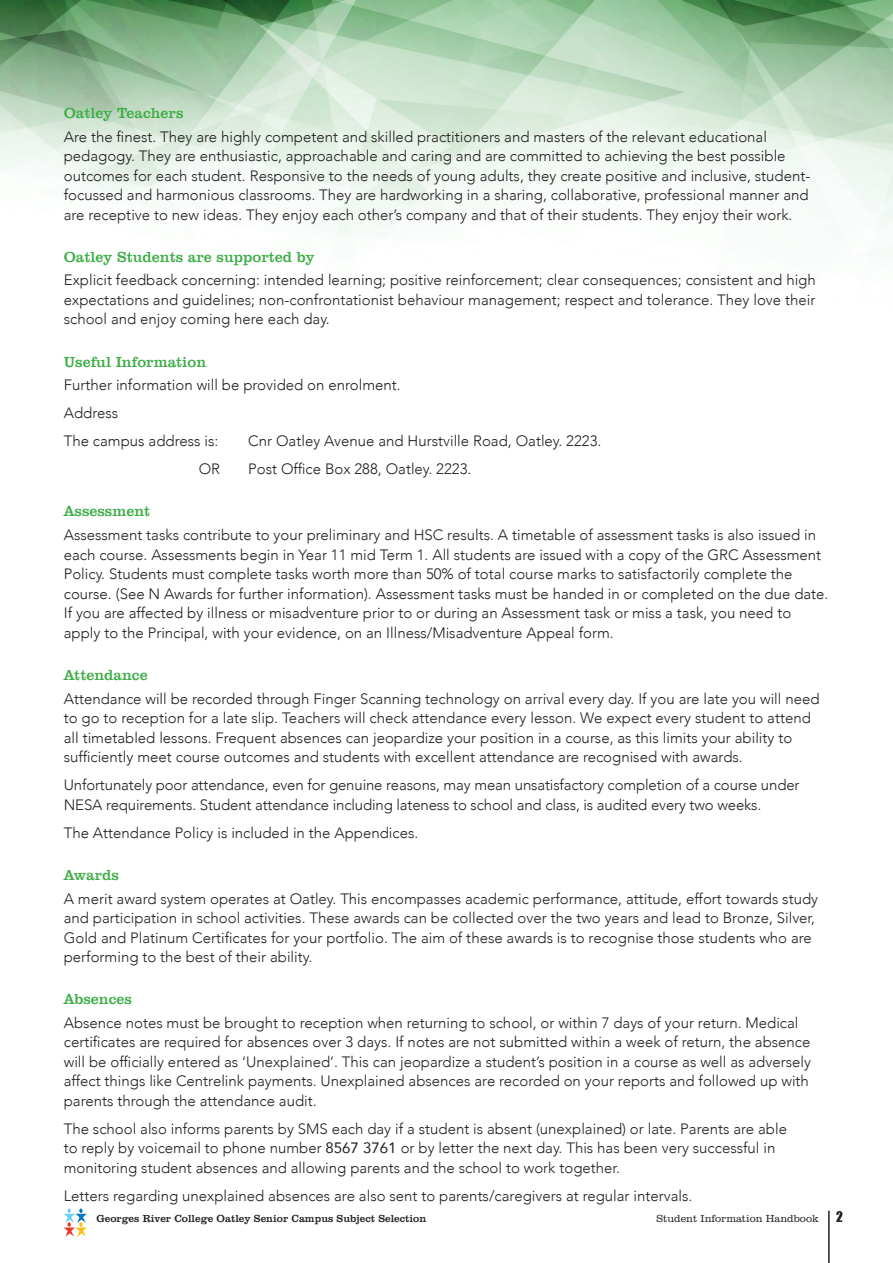
<style>
.page{position:relative;width:893px;height:1263px;background:#fff}
.page>*{position:absolute;margin:0;border:0;box-sizing:border-box;transform-origin:0 0}
.t1{font:300 15px/19.5px "Avenir";color:#231f20}
.t2{font:15px "Clarendon BT";color:#40ae49}
.t3{font:13.5px "Impact";color:#231f20}
.t4{font:10.5px "Clarendon BT";color:#231f20}
.t5{font:300 10.5px "Clarendon BT";color:#231f20}
.s1{font-weight:400}
</style>
<div class="page">
<img style="left:0;top:0;width:893px;height:249px">
<svg style="left:64px;top:1208px;width:23px;height:28px"></svg>
<hr style="left:828px;top:1210px;width:2px;height:53px;background:#231f20">
<p class="t2" style="left:64px;top:103px;width:121px">Oatley Teachers</p>
<p class="t1" style="left:64px;top:127px;width:748px">Are the finest. They are highly competent and skilled practitioners and masters of the relevant educational pedagogy. They are enthusiastic, approachable and caring and are committed to achieving the best possible outcomes for each student. Responsive to the needs of young adults, they create positive and inclusive, student&shy;focussed and harmonious classrooms. They are hardworking in a sharing, collaborative, professional manner and are receptive to new ideas. They enjoy each other’s company and that of their students. They enjoy their work.</p>
<p class="t2" style="left:64px;top:247px;width:252px">Oatley Students are supported by</p>
<p class="t1" style="left:64px;top:270px;width:753px;text-align:justify">Explicit feedback concerning: intended learning; positive reinforcement; clear consequences; consistent and high expectations and guidelines; non-confrontationist behaviour management; respect and tolerance. They love their school and enjoy coming here each day.</p>
<p class="t2" style="left:64px;top:352px;width:144px">Useful Information</p>
<p class="t1" style="left:64px;top:371px;width:338px;line-height:28px">Further information will be provided on enrolment.<br>Address<br>The campus address is:</p>
<p class="t1" style="left:248px;top:431px;width:355px">Cnr Oatley Avenue and Hurstville Road, Oatley. 2223.</p>
<p class="t1" style="left:199px;top:459px;width:23px">OR</p>
<p class="t1" style="left:248px;top:459px;width:225px">Post Office Box 288, Oatley. 2223.</p>
<p class="t2" style="left:64px;top:502px;width:88px">Assessment</p>
<p class="t1" style="left:64px;top:525px;width:766px">Assessment tasks contribute to your preliminary and HSC results. A timetable of assessment tasks is also issued in each course. Assessments begin in Year 11 mid Term 1. All students are issued with a copy of the GRC Assessment Policy. Students must complete tasks worth more than 50% of total course marks to satisfactorily complete the course. (See N Awards for further information). Assessment tasks must be handed in or completed on the due date.<br>If you are affected by illness or misadventure prior to or during an Assessment task or miss a task, you need to apply to the Principal, with your evidence, on an Illness/Misadventure Appeal form.</p>
<p class="t2" style="left:64px;top:665px;width:85px">Attendance</p>
<p class="t1" style="left:64px;top:689px;width:757px">Attendance will be recorded through Finger Scanning technology on arrival every day. If you are late you will need to go to reception for a late slip. Teachers will check attendance every lesson. We expect every student to attend all timetabled lessons. Frequent absences can jeopardize your position in a course, as this limits your ability to sufficiently meet course outcomes and students with excellent attendance are recognised with awards.</p>
<p class="t1" style="left:64px;top:775px;width:737px">Unfortunately poor attendance, even for genuine reasons, may mean unsatisfactory completion of a course under<br>NESA requirements. Student attendance including lateness to school and class, is audited every two weeks.</p>
<p class="t1" style="left:64px;top:823px;width:356px">The Attendance Policy is included in the Appendices.</p>
<p class="t2" style="left:64px;top:865px;width:57px">Awards</p>
<p class="t1" style="left:64px;top:889px;width:756px">A merit award system operates at Oatley. This encompasses academic performance, attitude, effort towards study and participation in school activities. These awards can be collected over the two years and lead to Bronze, Silver, Gold and Platinum Certificates for your portfolio. The aim of these awards is to recognise those students who are performing to the best of their ability.</p>
<p class="t2" style="left:64px;top:990px;width:70px">Absences</p>
<p class="t1" style="left:64px;top:1013px;width:749px">Absence notes must be brought to reception when returning to school, or within 7 days of your return. Medical certificates are required for absences over 3 days. If notes are not submitted within a week of return, the absence will be officially entered as ‘Unexplained’. This can jeopardize a student’s position in a course as well as adversely affect things like Centrelink payments. Unexplained absences are recorded on your reports and followed up with parents through the attendance audit.</p>
<p class="t1" style="left:64px;top:1119px;width:725px">The school also informs parents by SMS each day if a student is absent (unexplained) or late. Parents are able to reply by voicemail to phone number <span class="s1">8567 3761</span> or by letter the next day. This has been very successful in monitoring student absences and allowing parents and the school to work together.</p>
<p class="t1" style="left:64px;top:1186px;width:630px">Letters regarding unexplained absences are also sent to parents/caregivers at regular intervals.</p>
<p class="t4" style="left:97px;top:1212px;width:331px">Georges River College Oatley Senior Campus Subject Selection</p>
<p class="t5" style="left:657px;top:1212px;width:164px">Student Information Handbook</p>
<p class="t3" style="left:836px;top:1206px;width:8px">2</p>
</div>
